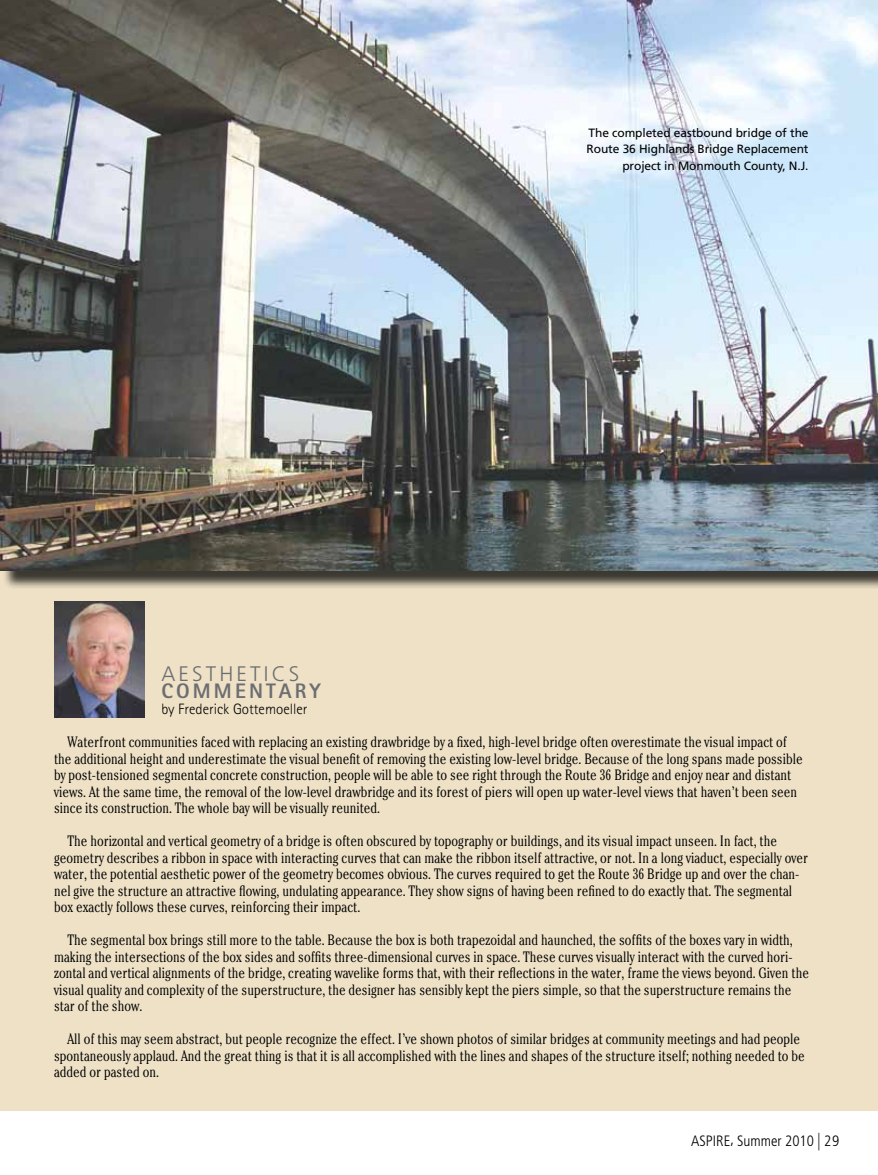
<style>
.page{position:relative;width:878px;height:1175px;background:#fff}
.page>*{position:absolute;margin:0;border:0;box-sizing:border-box;transform-origin:0 0}
.t1{font:300 21px "Frutiger LT Std";letter-spacing:.15em;color:#6d6e71}
.t2{font:800 21px "Rotis Sans Serif Std";letter-spacing:.15em;color:#6d6e71}
.t3{font:300 condensed 15px/16.5px "Cheltenham Std";color:#000}
.t4{font:300 15px "Rotis Sans Serif Std";color:#000}
.t5{font:300 condensed 15px "Frutiger LT Std";color:#000}
.t6{font:12px/16.5px "Frutiger LT Std";letter-spacing:-.01em;color:#000;text-align:right}
.s1{font-size:17.55px}
</style>
<div class="page">
<div style="left:0;top:571px;width:878px;height:539px;background:#eee1c6"></div>
<img style="left:54px;top:602px;width:90px;height:115px">
<div style="left:2px;top:0;width:876px;height:589px;background:#000;opacity:.75"></div>
<img style="left:0;top:0;width:878px;height:571px">
<p class="t6" style="left:586px;top:124px;width:223px">The completed eastbound bridge of the<br>Route 36 Highlands Bridge Replacement project in Monmouth County, N.J.</p>
<h1 class="t1" style="left:161px;top:662px;width:140px">AESTHETICS</h1>
<h1 class="t2" style="left:161px;top:677px;width:161px">COMMENTARY</h1>
<p class="t4" style="left:161px;top:700px;width:148px">by Frederick Gottemoeller</p>
<p class="t3" style="left:54px;top:733px;width:750px;text-indent:14px">Waterfront communities faced with replacing an existing drawbridge by a fixed, high-level bridge often overestimate the visual impact of the additional height and underestimate the visual benefit of removing the existing low-level bridge. Because of the long spans made possible by post-tensioned segmental concrete construction, people will be able to see right through the Route 36 Bridge and enjoy near and distant views. At the same time, the removal of the low-level drawbridge and its forest of piers will open up water-level views that haven’t been seen since its construction. The whole bay will be visually reunited.</p>
<p class="t3" style="left:54px;top:832px;width:755px;text-indent:14px">The horizontal and vertical geometry of a bridge is often obscured by topography or buildings, and its visual impact unseen. In fact, the geometry describes a ribbon in space with interacting curves that can make the ribbon itself attractive, or not. In a long viaduct, especially over water, the potential aesthetic power of the geometry becomes obvious. The curves required to get the Route 36 Bridge up and over the chan&shy;nel give the structure an attractive flowing, undulating appearance. They show signs of having been refined to do exactly that. The segmental box exactly follows these curves, reinforcing their impact.</p>
<p class="t3" style="left:54px;top:931px;width:756px;text-indent:14px">The segmental box brings still more to the table. Because the box is both trapezoidal and haunched, the soffits of the boxes vary in width, making the intersections of the box sides and soffits three-dimensional curves in space. These curves visually interact with the curved hori&shy;zontal and vertical alignments of the bridge, creating wavelike forms that, with their reflections in the water, frame the views beyond. Given the visual quality and complexity of the superstructure, the designer has sensibly kept the piers simple, so that the superstructure remains the star of the show.</p>
<p class="t3" style="left:54px;top:1030px;width:752px;text-indent:14px">All of this may seem abstract, but people recognize the effect. I’ve shown photos of similar bridges at community meetings and had people spontaneously applaud. And the great thing is that it is all accomplished with the lines and shapes of the structure itself; nothing needed to be added or pasted on.</p>
<p class="t5" style="left:691px;top:1132px;width:150px">ASPIRE, Summer 2010 <span class="s1">|</span> 29</p>
</div>
